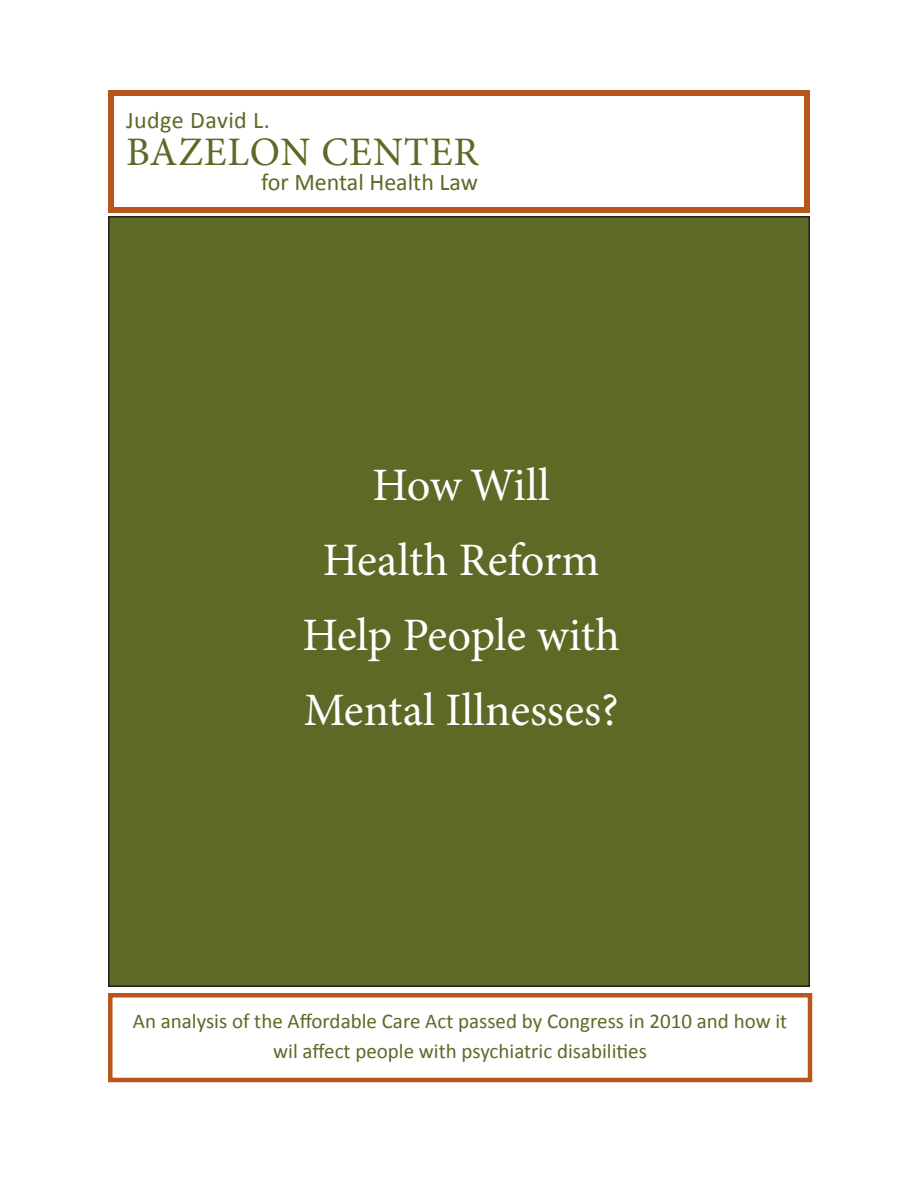
<style>
.page{position:relative;width:918px;height:1188px;background:#fff}
.page>*{position:absolute;margin:0;border:0;box-sizing:border-box;transform-origin:0 0}
.t1{font:46.5px/75px "Minion Pro";color:#fff;text-align:center}
.t2{font:40.5px "Minion Pro";letter-spacing:.02em;color:#5d6a26}
.t3{font:24px "Calibri";color:#5d6a26}
.t4{font:24px "Calibri";letter-spacing:.02em;color:#5d6a26}
.t5{font:21px/30px "Calibri";color:#5d6a26;text-align:center}
</style>
<div class="page">
<div style="left:109px;top:217px;width:700px;height:769px;background:#5d6a26"></div>
<div style="left:108px;top:90px;width:702px;height:123px;border:6px solid #b8561d"></div>
<div style="left:108px;top:993px;width:704px;height:89px;border:4px solid #b8561d"></div>
<p class="t4" style="left:126px;top:105px;width:145px">Judge David L.</p>
<h2 class="t2" style="left:126px;top:128px;width:354px">BAZELON CENTER</h2>
<p class="t3" style="left:261px;top:168px;width:218px">for Mental Health Law</p>
<h1 class="t1" style="left:303px;top:450px;width:319px">How Will<br>Health Reform<br>Help People with<br>Mental Illnesses?</h1>
<p class="t5" style="left:133px;top:1005px;width:656px">An analysis of the Affordable Care Act passed by Congress in 2010 and how it wil affect people with psychiatric disabilities</p>
</div>
